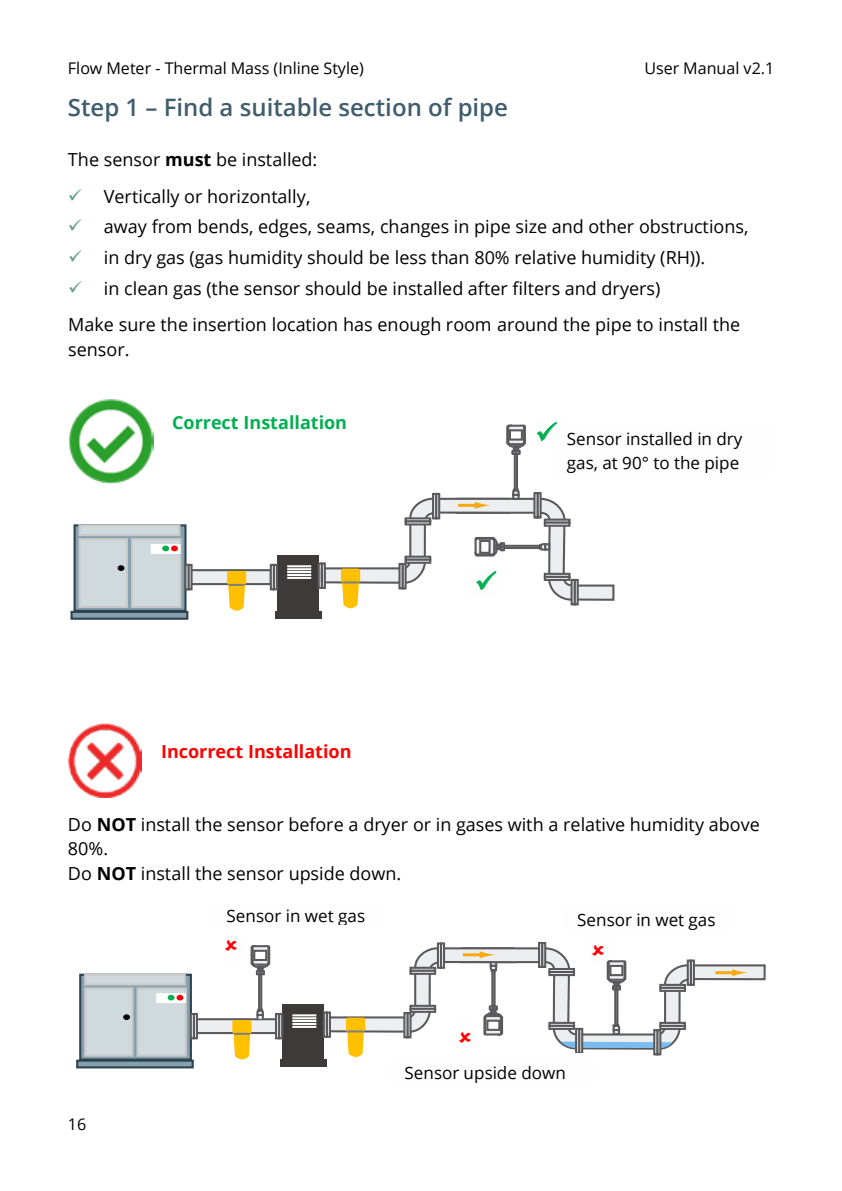
<style>
.page{position:relative;width:842px;height:1191px;background:#fff}
.page>*{position:absolute;margin:0;border:0;box-sizing:border-box;transform-origin:0 0}
.t1{font:600 24px "Open Sans";color:#405d6e}
.t2{font:18px/24.6px "Open Sans";color:#000}
.t3{font:700 18px "Open Sans";color:#f00}
.t4{font:700 18px "Open Sans";color:#00b050}
.t5{font:17px/23.2px "Open Sans";color:#000}
.t6{font:16px "Open Sans";color:#000}
.s1{font-weight:700}
.s2{color:#609a89}
</style>
<div class="page">
<img style="left:69px;top:399px;width:85px;height:84px">
<img style="left:68px;top:723px;width:74px;height:74px">
<svg style="left:514px;top:456px;width:4px;height:32px"></svg>
<svg style="left:506px;top:425px;width:20px;height:31px"></svg>
<svg style="left:77px;top:527px;width:107px;height:82px"></svg>
<div style="left:74px;top:524px;width:113px;height:88px;border:2px solid #2c424f"></div>
<div style="left:78px;top:524px;width:102px;height:12px;background:#cfd9de;border:2px solid #c9c9c9"></div>
<div style="left:79px;top:539px;width:48px;height:68px;background:#cfd9de"></div>
<div style="left:78px;top:538px;width:50px;height:70px;border:2px solid #c9c9c9"></div>
<div style="left:132px;top:539px;width:48px;height:68px;background:#cfd9de"></div>
<div style="left:131px;top:538px;width:50px;height:70px;border:2px solid #c9c9c9"></div>
<div style="left:72px;top:612px;width:115px;height:7px;background:#86a0ad"></div>
<div style="left:71px;top:611px;width:117px;height:8px;border:2px solid #2c424f"></div>
<svg style="left:151px;top:544px;width:30px;height:10px"></svg>
<div style="left:171px;top:545px;width:7px;height:6px;background:#f00;border-radius:50%"></div>
<div style="left:162px;top:545px;width:7px;height:6px;background:#00b050;border-radius:50%"></div>
<svg style="left:118px;top:565px;width:6px;height:6px"></svg>
<div style="left:278px;top:555px;width:41px;height:56px;background:#3e3a39"></div>
<div style="left:275px;top:611px;width:47px;height:7px;background:#3e3a39"></div>
<hr style="left:287px;top:565px;width:24px;height:2px;background:#fff">
<hr style="left:287px;top:568px;width:24px;height:2px;background:#fff">
<hr style="left:287px;top:574px;width:24px;height:2px;background:#fff">
<hr style="left:287px;top:571px;width:24px;height:2px;background:#fff">
<hr style="left:287px;top:577px;width:24px;height:2px;background:#fff">
<div style="left:187px;top:570px;width:84px;height:14px;background:#edeeef"></div>
<div style="left:186px;top:569px;width:86px;height:16px;border:2px solid #5a5a5c"></div>
<svg style="left:190px;top:564px;width:3px;height:26px"></svg>
<svg style="left:184px;top:564px;width:6px;height:26px"></svg>
<svg style="left:275px;top:564px;width:3px;height:26px"></svg>
<svg style="left:270px;top:564px;width:5px;height:26px"></svg>
<div style="left:227px;top:571px;width:19px;height:14px;background:#ffc000;border-radius:2px"></div>
<svg style="left:228px;top:584px;width:17px;height:27px"></svg>
<svg style="left:82px;top:976px;width:107px;height:81px"></svg>
<div style="left:79px;top:973px;width:113px;height:87px;border:2px solid #2c424f"></div>
<div style="left:84px;top:973px;width:102px;height:12px;background:#cfd9de;border:2px solid #c9c9c9"></div>
<div style="left:84px;top:987px;width:50px;height:69px;background:#cfd9de;border:2px solid #c9c9c9"></div>
<div style="left:138px;top:988px;width:48px;height:67px;background:#cfd9de"></div>
<div style="left:136px;top:987px;width:51px;height:69px;border:2px solid #c9c9c9"></div>
<div style="left:77px;top:1060px;width:116px;height:7px;background:#86a0ad"></div>
<div style="left:76px;top:1059px;width:118px;height:9px;border:2px solid #2c424f"></div>
<svg style="left:159px;top:996px;width:18px;height:4px"></svg>
<div style="left:156px;top:993px;width:30px;height:10px;border:2px solid #fff"></div>
<svg style="left:177px;top:994px;width:6px;height:6px"></svg>
<svg style="left:168px;top:994px;width:7px;height:6px"></svg>
<div style="left:123px;top:1014px;width:7px;height:6px;background:#000;border-radius:50%"></div>
<div style="left:283px;top:1004px;width:41px;height:55px;background:#3e3a39"></div>
<div style="left:280px;top:1059px;width:47px;height:8px;background:#3e3a39"></div>
<hr style="left:292px;top:1014px;width:24px;height:2px;background:#fff">
<hr style="left:292px;top:1017px;width:24px;height:2px;background:#fff">
<hr style="left:292px;top:1023px;width:24px;height:2px;background:#fff">
<hr style="left:292px;top:1020px;width:24px;height:2px;background:#fff">
<hr style="left:292px;top:1026px;width:24px;height:2px;background:#fff">
<div style="left:191px;top:1018px;width:86px;height:16px;background:#edeeef;border:2px solid #5a5a5c"></div>
<svg style="left:195px;top:1013px;width:3px;height:26px"></svg>
<svg style="left:190px;top:1013px;width:5px;height:26px"></svg>
<svg style="left:280px;top:1013px;width:3px;height:26px"></svg>
<svg style="left:275px;top:1013px;width:5px;height:26px"></svg>
<div style="left:232px;top:1020px;width:19px;height:14px;background:#ffc000;border-radius:2px"></div>
<svg style="left:233px;top:1032px;width:17px;height:27px"></svg>
<svg style="left:258px;top:976px;width:4px;height:31px"></svg>
<svg style="left:256px;top:1007px;width:8px;height:7px"></svg>
<svg style="left:256px;top:1014px;width:8px;height:6px"></svg>
<svg style="left:250px;top:945px;width:21px;height:31px"></svg>
<svg style="left:323px;top:942px;width:443px;height:115px"></svg>
<svg style="left:536px;top:422px;width:21px;height:20px"></svg>
<svg style="left:318px;top:488px;width:297px;height:120px"></svg>
<p class="t6" style="left:68px;top:57px;width:297px">Flow Meter - Thermal Mass (Inline Style)</p>
<p class="t6" style="left:644px;top:57px;width:131px">User Manual v2.1</p>
<h1 class="t1" style="left:68px;top:91px;width:442px">Step 1 – Find a suitable section of pipe</h1>
<p class="t2" style="left:68px;top:147px;width:251px">The sensor <span class="s1">must</span> be installed:</p>
<p class="t2" style="left:68px;top:184px;width:244px"><span class="s2">✓</span> Vertically or horizontally,</p>
<p class="t2" style="left:68px;top:214px;width:682px"><span class="s2">✓</span> away from bends, edges, seams, changes in pipe size and other obstructions,</p>
<p class="t2" style="left:68px;top:245px;width:639px"><span class="s2">✓</span> in dry gas (gas humidity should be less than 80% relative humidity (RH)).</p>
<p class="t2" style="left:68px;top:269px;width:674px;line-height:36.4px"><span class="s2">✓</span> in clean gas (the sensor should be installed after filters and dryers)<br>Make sure the insertion location has enough room around the pipe to install the</p>
<p class="t2" style="left:68px;top:336px;width:63px">sensor.</p>
<p class="t4" style="left:172px;top:409px;width:176px">Correct Installation</p>
<p class="t3" style="left:161px;top:738px;width:192px">Incorrect Installation</p>
<p class="t5" style="left:567px;top:427px;width:177px">Sensor installed in dry gas, at 90° to the pipe</p>
<p class="t2" style="left:68px;top:811px;width:693px">Do <span class="s1">NOT</span> install the sensor before a dryer or in gases with a relative humidity above<br>80%.<br>Do <span class="s1">NOT</span> install the sensor upside down.</p>
<p class="t5" style="left:227px;top:903px;width:140px">Sensor in wet gas</p>
<p class="t5" style="left:577px;top:907px;width:140px">Sensor in wet gas</p>
<p class="t6" style="left:68px;top:1113px;width:20px">16</p>
<p class="t5" style="left:404px;top:1061px;width:163px">Sensor upside down</p>
</div>
